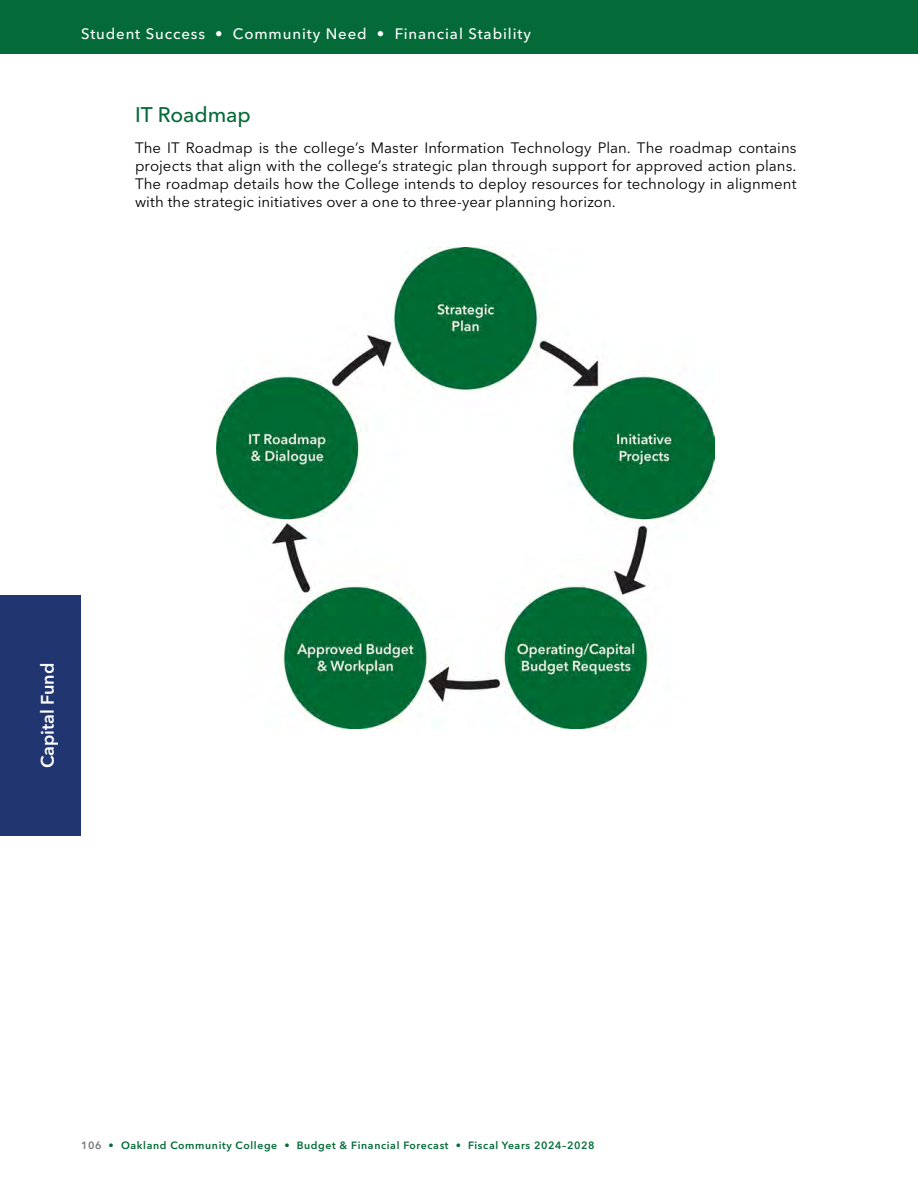
<style>
.page{position:relative;width:918px;height:1188px;background:#fff}
.page>*{position:absolute;margin:0;border:0;box-sizing:border-box;transform-origin:0 0}
.Body_2023{font:500 21px "Avenir Next LT Pro";letter-spacing:-.005em;color:#046a38}
.t1{font:600 18px "Avenir Next LT Pro";color:#fff}
.Body_2023-2{font:15px/18px "Avenir Next LT Pro";letter-spacing:.005em;color:#000;text-align:justify}
.t2{font:500 15px "Avenir Next LT Pro";letter-spacing:.06em;color:#fff}
.t3{font:600 10.5px "Avenir Next LT Pro";letter-spacing:.06em;color:#046a38}
.s1{color:#757474}
</style>
<div class="page">
<div style="left:0;top:0;width:918px;height:54px;background:#046a38"></div>
<div style="left:0;top:595px;width:81px;height:241px;background:#213671"></div>
<img style="left:217px;top:247px;width:498px;height:481px">
<p class="t2" style="left:81px;top:25px;width:451px">Student Success • Community Need • Financial Stability</p>
<p class="Body_2023" style="left:135px;top:102px;width:117px">IT Roadmap</p>
<p class="Body_2023-2" style="left:135px;top:139px;width:663px">The IT Roadmap is the college’s Master Information Technology Plan. The roadmap contains projects that align with the college’s strategic plan through support for approved action plans.<br>The roadmap details how the College intends to deploy resources for technology in alignment with the strategic initiatives over a one to three-year planning horizon.</p>
<p class="t1" style="left:37px;top:768px;width:107px;rotate:-90deg">Capital Fund</p>
<p class="t3" style="left:81px;top:1139px;width:515px"><span class="s1">106</span> • Oakland Community College • Budget &amp; Financial Forecast • Fiscal Years 2024–2028</p>
</div>
